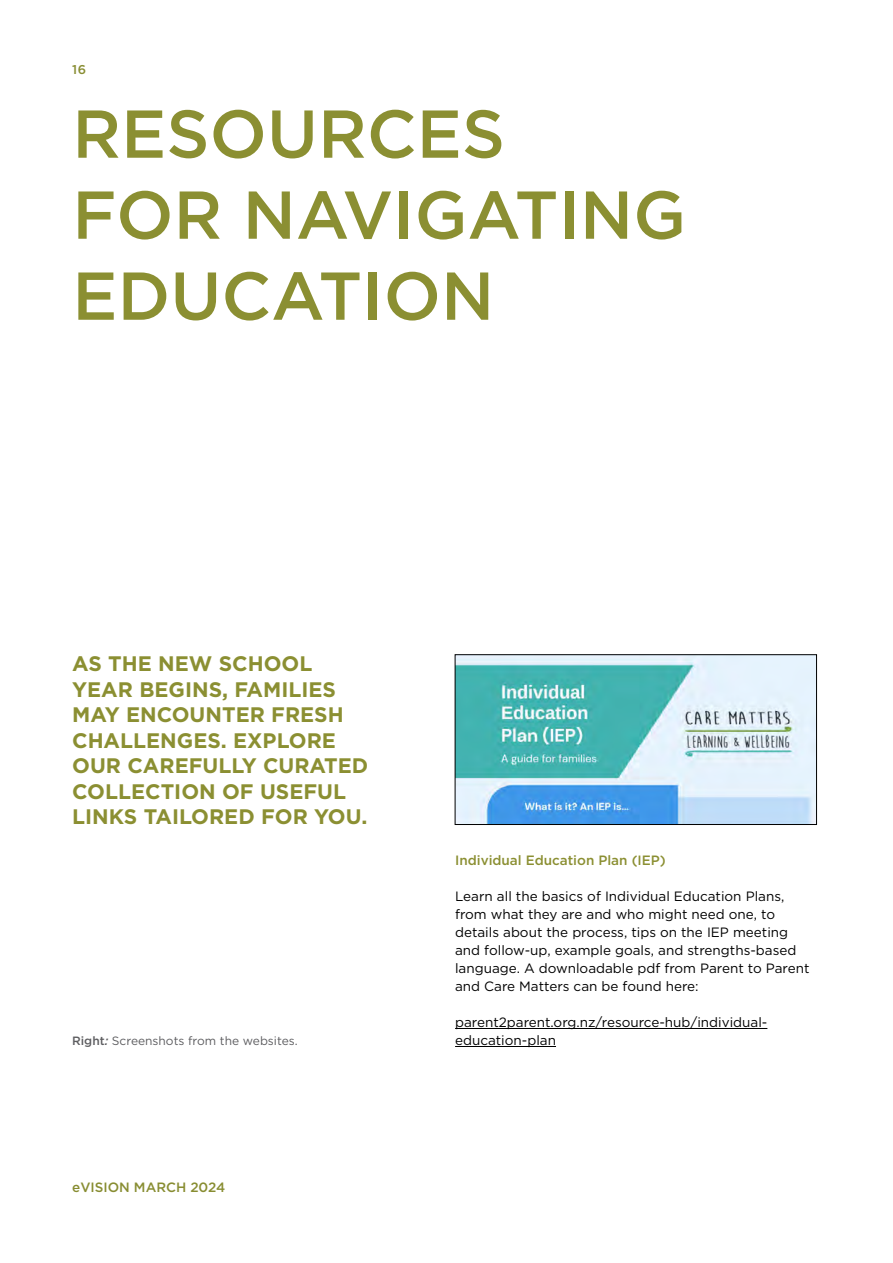
<style>
.page{position:relative;width:893px;height:1263px;background:#fff}
.page>*{position:absolute;margin:0;border:0;box-sizing:border-box;transform-origin:0 0}
.t1{font:500 67.5px/81px "Gotham";color:#8b8f32}
.t2{font:700 21px/25.5px "Gotham";color:#8b8f32}
.t3{font:13.5px/18px "Gotham";color:#000}
.t4{font:500 13.5px "Gotham";color:#8b8f32}
.t5{font:500 13.5px "Gotham";color:#888d32}
.t6{font:500 12.75px "Gotham";color:#888d32}
.t7{font:12px "Gotham";color:#5d5d60}
.s1{font-weight:500}
.s2{font-weight:500;font-style:italic}
</style>
<div class="page">
<hr style="left:455px;top:1028px;width:312px;height:1px;background:#000">
<hr style="left:455px;top:1046px;width:101px;height:1px;background:#000">
<img style="left:457px;top:656px;width:358px;height:167px">
<div style="left:455px;top:654px;width:362px;height:171px;border:1px solid #000"></div>
<p class="t6" style="left:72px;top:61px;width:16px">16</p>
<h1 class="t1" style="left:72px;top:92px;width:615px">RESOURCES<br>FOR NAVIGATING<br>EDUCATION</h1>
<h2 class="t2" style="left:72px;top:651px;width:298px">AS THE NEW SCHOOL<br>YEAR BEGINS, FAMILIES<br>MAY ENCOUNTER FRESH<br>CHALLENGES. EXPLORE<br>OUR CAREFULLY CURATED<br>COLLECTION OF USEFUL<br>LINKS TAILORED FOR YOU.</h2>
<p class="t7" style="left:72px;top:1033px;width:227px"><span class="s1">Right</span><span class="s2">:</span> Screenshots from the websites.</p>
<p class="t5" style="left:72px;top:1179px;width:155px">eVISION MARCH 2024</p>
<p class="t4" style="left:455px;top:851px;width:212px">Individual Education Plan (IEP)</p>
<p class="t3" style="left:455px;top:887px;width:356px">Learn all the basics of Individual Education Plans, from what they are and who might need one, to details about the process, tips on the IEP meeting and follow-up, example goals, and strengths-based language. A downloadable pdf from Parent to Parent and Care Matters can be found here:</p>
<p class="t3" style="left:455px;top:1013px;width:314px">parent2parent.org.nz/resource-hub/individual&shy;education-plan</p>
</div>
